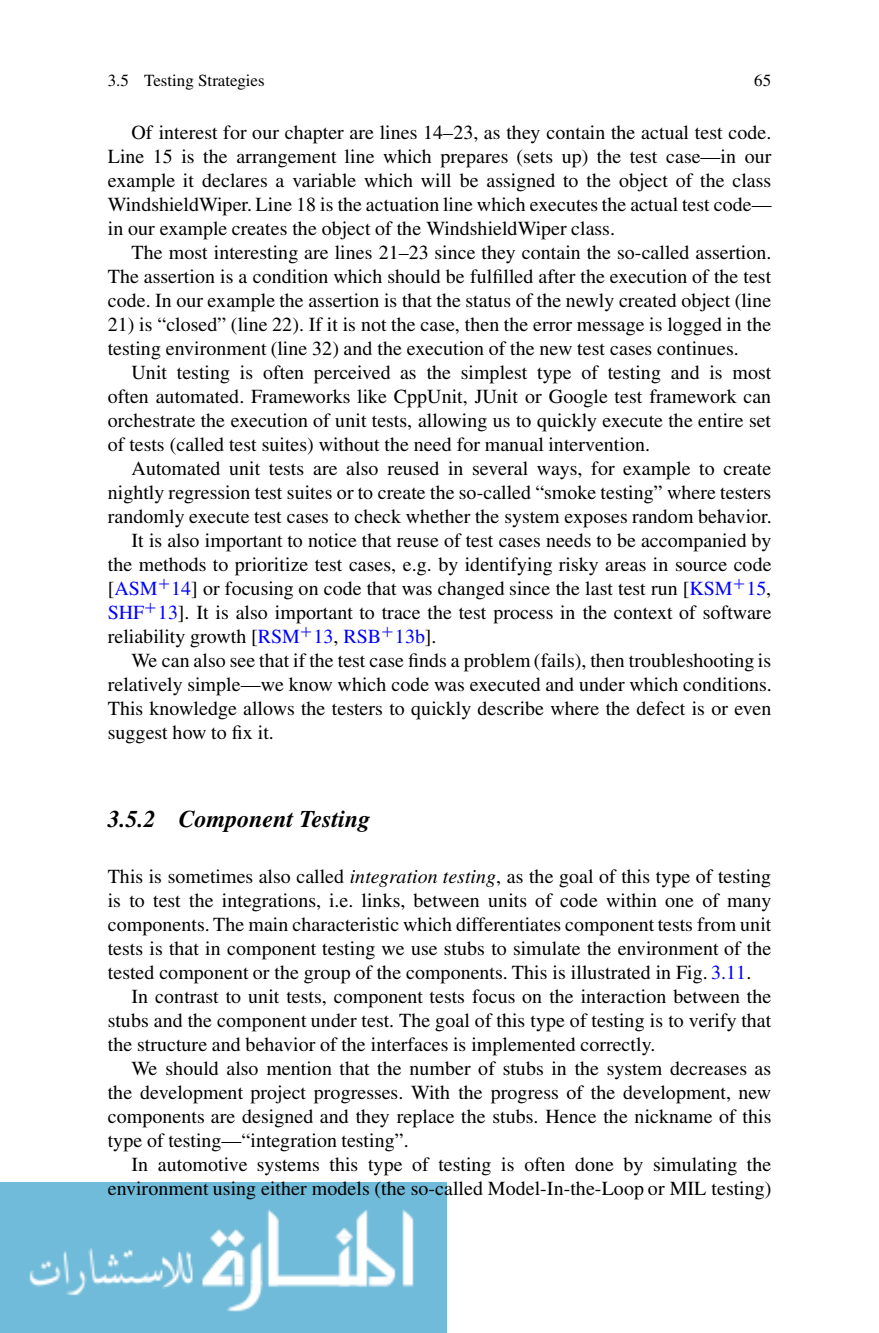
<style>
.page{position:relative;width:879px;height:1333px;background:#fff}
.page>*{position:absolute;margin:0;border:0;box-sizing:border-box;transform-origin:0 0}
.t1{font:italic 700 24px "Tldbbw Yfdfyq Times";color:#000}
.t2{font:20px/24px "Xsfvfw Nvdhvl Times";letter-spacing:.005em;color:#000;text-align:justify}
.t3{font:17px "Xsfvfw Nvdhvl Times";letter-spacing:-.005em;color:#000}
.s1{color:#00f}
.s2{font-family:"Vdbbdj Rpngfd Times";font-style:italic}
</style>
<div class="page">
<img style="left:0;top:1182px;width:446px;height:150px">
<p class="t3" style="left:108px;top:74px;width:158px">3.5 Testing Strategies</p>
<p class="t3" style="left:754px;top:74px;width:18px">65</p>
<p class="t2" style="left:108px;top:122px;width:665px;text-indent:24px">Of interest for our chapter are lines 14–23, as they contain the actual test code.<br>Line 15 is the arrangement line which prepares (sets up) the test case—in our example it declares a variable which will be assigned to the object of the class WindshieldWiper. Line 18 is the actuation line which executes the actual test code— in our example creates the object of the WindshieldWiper class.</p>
<p class="t2" style="left:108px;top:242px;width:665px;text-indent:24px">The most interesting are lines 21–23 since they contain the so-called assertion.<br>The assertion is a condition which should be fulfilled after the execution of the test code. In our example the assertion is that the status of the newly created object (line</p>
<p class="t2" style="left:108px;top:314px;width:665px">21) is “closed” (line 22). If it is not the case, then the error message is logged in the testing environment (line 32) and the execution of the new test cases continues.</p>
<p class="t2" style="left:108px;top:362px;width:665px;text-indent:24px">Unit testing is often perceived as the simplest type of testing and is most often automated. Frameworks like CppUnit, JUnit or Google test framework can orchestrate the execution of unit tests, allowing us to quickly execute the entire set of tests (called test suites) without the need for manual intervention.</p>
<p class="t2" style="left:132px;top:458px;width:641px">Automated unit tests are also reused in several ways, for example to create</p>
<p class="t2" style="left:108px;top:482px;width:665px">nightly regression test suites or to create the so-called “smoke testing” where testers</p>
<p class="t2" style="left:108px;top:506px;width:665px">randomly execute test cases to check whether the system exposes random behavior.</p>
<p class="t2" style="left:132px;top:530px;width:641px">It is also important to notice that reuse of test cases needs to be accompanied by</p>
<p class="t2" style="left:108px;top:554px;width:665px">the methods to prioritize test cases, e.g. by identifying risky areas in source code</p>
<p class="t2" style="left:108px;top:578px;width:665px">[<span class="s1">ASM</span><sup>C</sup><span class="s1">14</span>] or focusing on code that was changed since the last test run [<span class="s1">KSM</span><sup>C</sup><span class="s1">15</span>,</p>
<p class="t2" style="left:108px;top:602px;width:665px"><span class="s1">SHF</span><sup>C</sup><span class="s1">13</span>]. It is also important to trace the test process in the context of software</p>
<p class="t2" style="left:108px;top:626px;width:330px">reliability growth [<span class="s1">RSM</span><sup>C</sup><span class="s1">13</span>, <span class="s1">RSB</span><sup>C</sup><span class="s1">13b</span>].</p>
<p class="t2" style="left:132px;top:650px;width:641px">We can also see that if the test case finds a problem (fails), then troubleshooting is</p>
<p class="t2" style="left:108px;top:674px;width:665px">relatively simple—we know which code was executed and under which conditions.</p>
<p class="t2" style="left:108px;top:698px;width:665px">This knowledge allows the testers to quickly describe where the defect is or even</p>
<p class="t2" style="left:108px;top:722px;width:168px">suggest how to fix it.</p>
<p class="t1" style="left:108px;top:810px;width:264px">3.5.2 Component Testing</p>
<p class="t2" style="left:108px;top:865px;width:665px">This is sometimes also called <span class="s2">integration testing</span>, as the goal of this type of testing is to test the integrations, i.e. links, between units of code within one of many components. The main characteristic which differentiates component tests from unit tests is that in component testing we use stubs to simulate the environment of the tested component or the group of the components. This is illustrated in Fig. <span class="s1">3.11</span>.</p>
<p class="t2" style="left:108px;top:985px;width:665px;text-indent:24px">In contrast to unit tests, component tests focus on the interaction between the stubs and the component under test. The goal of this type of testing is to verify that the structure and behavior of the interfaces is implemented correctly.</p>
<p class="t2" style="left:108px;top:1057px;width:665px;text-indent:24px">We should also mention that the number of stubs in the system decreases as the development project progresses. With the progress of the development, new components are designed and they replace the stubs. Hence the nickname of this type of testing—“integration testing”.</p>
<p class="t2" style="left:108px;top:1153px;width:665px;text-align:right">In automotive systems this type of testing is often done by simulating the environment using either models (the so-called Model-In-the-Loop or MIL testing)</p>
</div>
